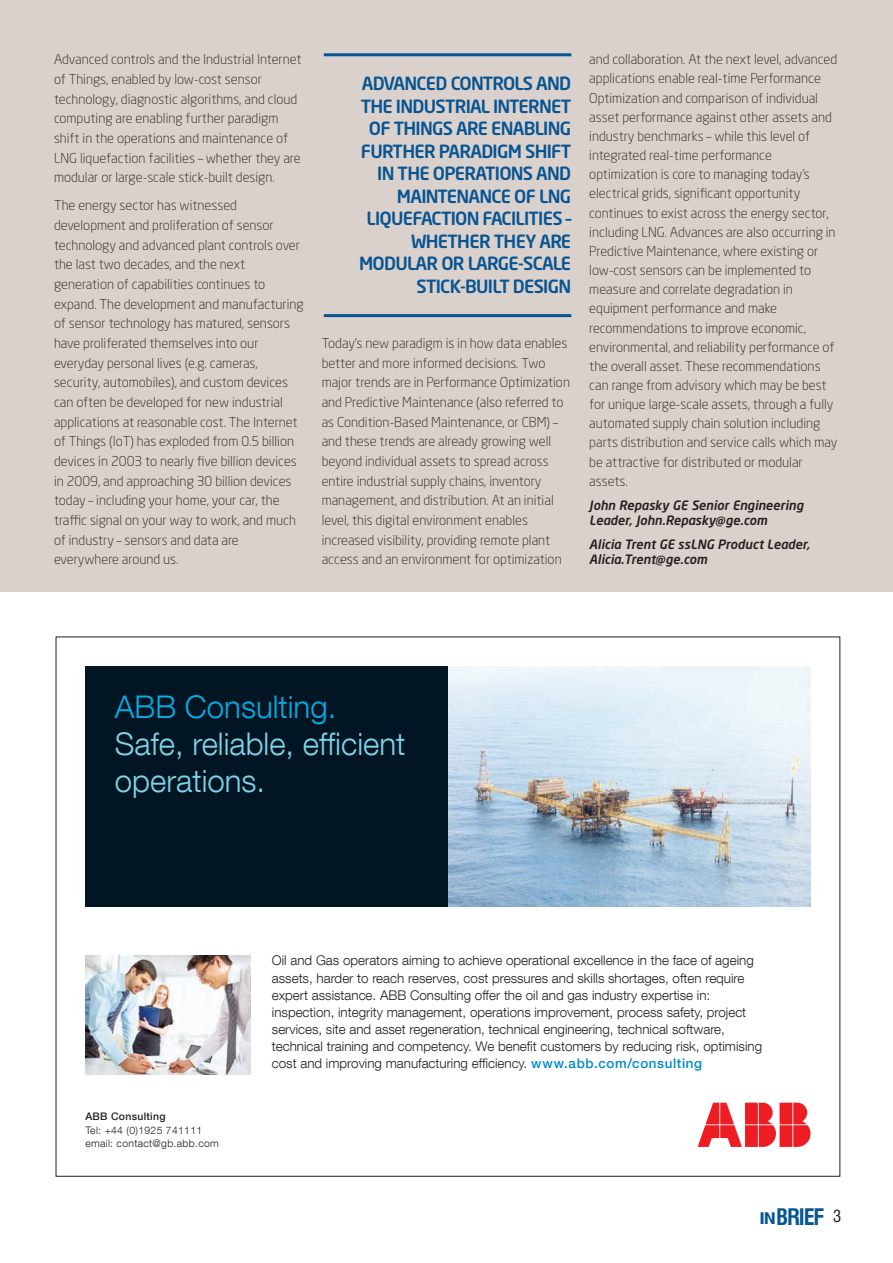
<style>
.page{position:relative;width:893px;height:1263px;background:#fff}
.page>*{position:absolute;margin:0;border:0;box-sizing:border-box;transform-origin:0 0}
.t1{font:300 31.2px/37.2px "ABB Neue Helvetica";color:#7fd3ec}
.t2{font:300 31.2px "ABB Neue Helvetica";color:#03ade5}
.t3{font:700 condensed 22.2px "Swiss 721 BT";letter-spacing:-.05em;color:#075593}
.t4{font:500 18px "Neo Sans Std";letter-spacing:-.04em;color:#075593}
.t5{font:300 13.5px/19.6px "Neo Sans Std";color:#231f20}
.t6{font:300 13.35px/17.1px "ABB Neue Helvetica";color:#231f20}
.t7{font:italic 500 12.75px/15.5px "Neo Sans Std";color:#231f20}
.t8{font:300 10.35px/13.4px "ABB Neue Helvetica";letter-spacing:.03em;color:#231f20}
.t9{font:500 10.35px "ABB Neue Helvetica";letter-spacing:.03em;color:#231f20}
.s1{font-weight:500;color:#0089cf}
.s2{font-size:15.6px}
.s3{font-weight:400;font-size:16.5px;color:#231f20}
</style>
<div class="page">
<div style="left:0;top:0;width:893px;height:592px;background:#dbd1cc"></div>
<hr style="left:324px;top:53px;width:247px;height:3px;background:#075593">
<hr style="left:324px;top:314px;width:247px;height:3px;background:#075593">
<img style="left:448px;top:666px;width:362px;height:240px">
<div style="left:85px;top:666px;width:363px;height:240px;background:#011622"></div>
<img style="left:85px;top:956px;width:166px;height:118px">
<svg style="left:698px;top:1103px;width:112px;height:44px"></svg>
<p class="t5" style="left:54px;top:49px;width:249px">Advanced controls and the Industrial Internet of Things, enabled by low-cost sensor technology, diagnostic algorithms, and cloud computing are enabling further paradigm shift in the operations and maintenance of LNG liquefaction facilities – whether they are modular or large-scale stick-built design.</p>
<p class="t5" style="left:54px;top:196px;width:251px">The energy sector has witnessed development and proliferation of sensor technology and advanced plant controls over the last two decades, and the next generation of capabilities continues to expand. The development and manufacturing of sensor technology has matured, sensors have proliferated themselves into our everyday personal lives (e.g. cameras, security, automobiles), and custom devices can often be developed for new industrial applications at reasonable cost. The Internet of Things (IoT) has exploded from 0.5 billion devices in 2003 to nearly five billion devices in 2009, and approaching 30 billion devices today – including your home, your car, the traffic signal on your way to work, and much of industry – sensors and data are everywhere around us.</p>
<h3 class="t4" style="left:362px;top:72px;width:211px">ADVANCED CONTROLS AND</h3>
<h3 class="t4" style="left:361px;top:95px;width:212px">THE INDUSTRIAL INTERNET</h3>
<h3 class="t4" style="left:369px;top:117px;width:154px">OF THINGS ARE ENABLI</h3>
<h3 class="t4" style="left:548px;top:117px;width:25px">NG</h3>
<h3 class="t4" style="left:361px;top:140px;width:212px">FURTHER PARADIGM SHIFT</h3>
<h3 class="t4" style="left:377px;top:162px;width:196px">IN THE OPERATIONS AND</h3>
<h3 class="t4" style="left:397px;top:185px;width:163px">MAI NTENANCE OF LNG</h3>
<h3 class="t4" style="left:366px;top:207px;width:206px">LI QUEFACTION FACILITIES –</h3>
<h3 class="t4" style="left:411px;top:230px;width:162px">WHETHER THEY ARE</h3>
<h3 class="t4" style="left:359px;top:252px;width:214px">MODULAR OR LARGE-SCALE</h3>
<h3 class="t4" style="left:417px;top:275px;width:156px">STICK-BUILT DESIGN</h3>
<p class="t5" style="left:322px;top:333px;width:250px">Today’s new paradigm is in how data enables better and more informed decisions. Two major trends are in Performance Optimization and Predictive Maintenance (also referred to as Condition-Based Maintenance, or CBM) – and these trends are already growing well beyond individual assets to spread across entire industrial supply chains, inventory management, and distribution. At an initial level, this digital environment enables increased visibility, providing remote plant access and an environment for optimization</p>
<p class="t5" style="left:589px;top:50px;width:249px;line-height:19.2px">and collaboration. At the next level, advanced applications enable real-time Performance Optimization and comparison of individual asset performance against other assets and industry benchmarks – while this level of integrated real-time performance optimization is core to managing today’s electrical grids, significant opportunity continues to exist across the energy sector, including LNG. Advances are also occurring in Predictive Maintenance, where existing or low-cost sensors can be implemented to measure and correlate degradation in equipment performance and make recommendations to improve economic, environmental, and reliability performance of the overall asset. These recommendations can range from advisory which may be best for unique large-scale assets, through a fully automated supply chain solution including parts distribution and service calls which may be attractive for distributed or modular assets.</p>
<p class="t7" style="left:589px;top:497px;width:216px">John Repasky GE Senior Engineering<br>Leader, John.Repasky@ge.com</p>
<p class="t7" style="left:589px;top:536px;width:222px">Alicia Trent GE ssLNG Product Leader,<br>Alicia.Trent@ge.com</p>
<h1 class="t2" style="left:115px;top:688px;width:223px">ABB Consulting.</h1>
<h1 class="t1" style="left:115px;top:725px;width:292px">Safe, reliable, efficient operations.</h1>
<p class="t9" style="left:85px;top:1110px;width:82px">ABB Consulting</p>
<p class="t8" style="left:85px;top:1123px;width:135px">Tel: +44 (0)1925 741111 email: contact@gb.abb.com</p>
<p class="t6" style="left:272px;top:952px;width:492px">Oil and Gas operators aiming to achieve operational excellence in the face of ageing assets, harder to reach reserves, cost pressures and skills shortages, often require expert assistance. ABB Consulting offer the oil and gas industry expertise in: inspection, integrity management, operations improvement, process safety, project services, site and asset regeneration, technical engineering, technical software, technical training and competency. We benefit customers by reducing risk, optimising cost and improving manufacturing efficiency. <span class="s1">www.abb.com/consulting</span></p>
<h2 class="t3" style="left:759px;top:1204px;width:83px"><span class="s2">IN</span>BRIEF <span class="s3">3</span></h2>
</div>
